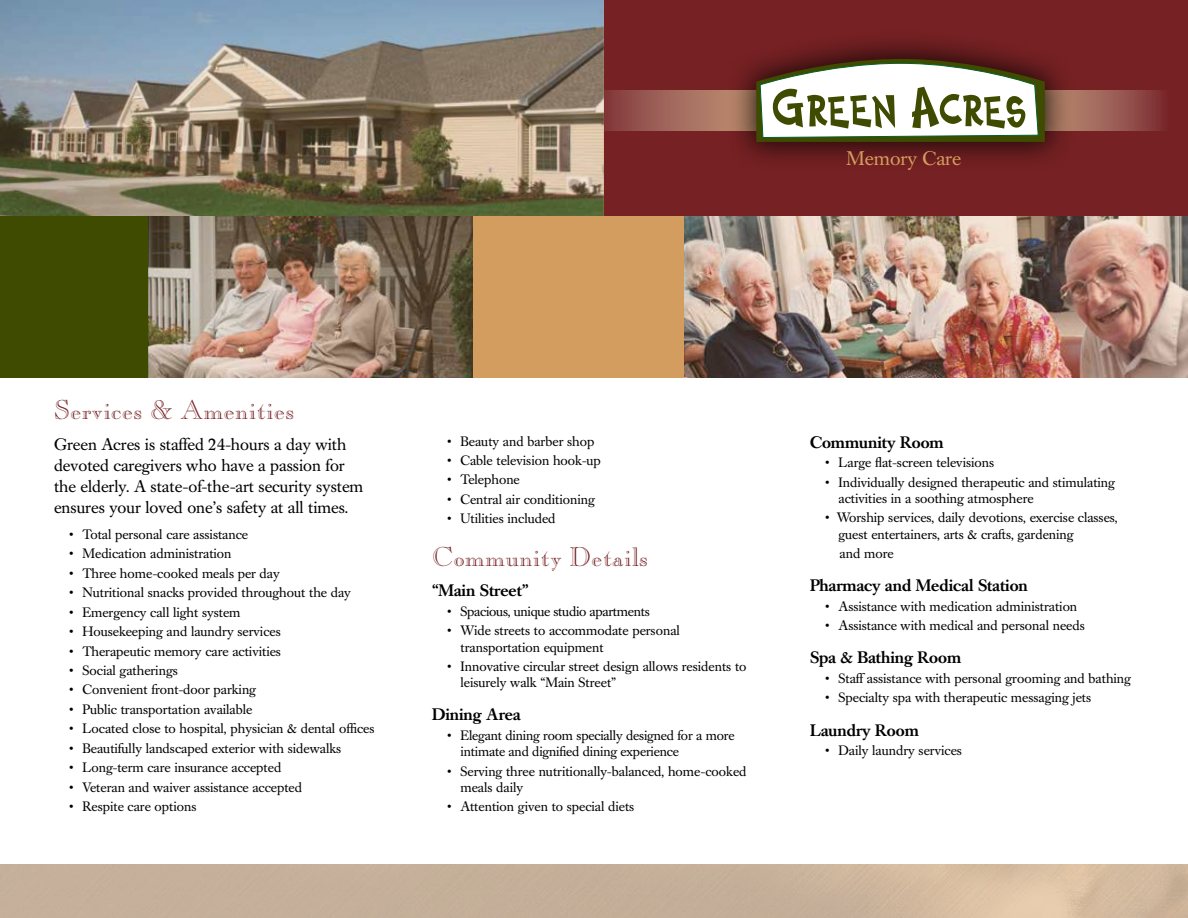
<style>
.page{position:relative;width:1188px;height:918px;background:#fff}
.page>*{position:absolute;margin:0;border:0;box-sizing:border-box;transform-origin:0 0}
.t1{font:27px "Caslon Open Face";color:#762123}
.t2{font:19.5px "Caslon Book BE";color:#d39d60}
.t3{font:16.5px/21px "Caslon Book BE";color:#000}
.t4{font:500 16.5px "Caslon Book BE";color:#000}
.t5{font:13.5px/16.2px "Caslon Book BE";color:#000}
.t6{font:13.5px "Caslon Book BE";letter-spacing:-.02em;color:#000}
</style>
<div class="page">
<div style="left:0;top:216px;width:1188px;height:162px;background:#d39d60"></div>
<div style="left:0;top:0;width:1188px;height:216px;background:#762123"></div>
<div style="left:0;top:216px;width:148px;height:162px;background:#3f4b00"></div>
<img style="left:684px;top:216px;width:504px;height:162px">
<svg style="left:604px;top:90px;width:558px;height:41px;background:#9b5d54"></svg>
<div style="left:727px;top:30px;width:348px;height:142px;background:#000;opacity:.75"></div>
<svg style="left:756px;top:59px;width:289px;height:83px;background:#aeae97"></svg>
<img style="left:0;top:0;width:604px;height:216px">
<img style="left:148px;top:216px;width:324px;height:162px">
<h2 class="t2" style="left:847px;top:147px;width:116px">Memory Care</h2>
<h1 class="t1" style="left:54px;top:394px;width:242px">Services &amp; Amenities</h1>
<p class="t3" style="left:54px;top:434px;width:311px">Green Acres is staffed 24-hours a day with devoted caregivers who have a passion for the elderly. A state-of-the-art security system ensures your loved one’s safety at all times.</p>
<p class="t5" style="left:69px;top:527px;width:181px">• Total personal care assistance</p>
<p class="t5" style="left:69px;top:546px;width:164px">• Medication administration</p>
<p class="t5" style="left:69px;top:565px;width:212px">• Three home-cooked meals per day</p>
<p class="t5" style="left:69px;top:585px;width:284px">• Nutritional snacks provided throughout the day</p>
<p class="t5" style="left:69px;top:604px;width:173px">• Emergency call light system</p>
<p class="t5" style="left:69px;top:624px;width:213px">• Housekeeping and laundry services</p>
<p class="t5" style="left:69px;top:643px;width:214px">• Therapeutic memory care activities</p>
<p class="t5" style="left:69px;top:663px;width:110px">• Social gatherings</p>
<p class="t5" style="left:69px;top:682px;width:189px">• Convenient front-door parking</p>
<p class="t5" style="left:69px;top:701px;width:185px">• Public transportation available</p>
<p class="t5" style="left:69px;top:721px;width:307px">• Located close to hospital, physician &amp; dental offices</p>
<p class="t5" style="left:69px;top:740px;width:274px">• Beautifully landscaped exterior with sidewalks</p>
<p class="t5" style="left:69px;top:760px;width:214px">• Long-term care insurance accepted</p>
<p class="t5" style="left:69px;top:779px;width:235px">• Veteran and waiver assistance accepted</p>
<p class="t5" style="left:69px;top:799px;width:129px">• Respite care options</p>
<p class="t5" style="left:447px;top:433px;width:149px">• Beauty and barber shop</p>
<p class="t5" style="left:447px;top:453px;width:155px">• Cable television hook-up</p>
<p class="t5" style="left:447px;top:472px;width:74px">• Telephone</p>
<p class="t5" style="left:447px;top:492px;width:149px">• Central air conditioning</p>
<p class="t5" style="left:447px;top:511px;width:110px">• Utilities included</p>
<h1 class="t1" style="left:432px;top:541px;width:218px">Community Details</h1>
<p class="t4" style="left:432px;top:581px;width:98px">“Main Street”</p>
<p class="t6" style="left:447px;top:603px;width:204px">• Spacious, unique studio apartments</p>
<p class="t5" style="left:460px;top:623px;width:221px;text-indent:-14px">• Wide streets to accommodate personal transportation equipment</p>
<p class="t5" style="left:460px;top:659px;width:288px;text-indent:-14px">• Innovative circular street design allows residents to leisurely walk “Main Street”</p>
<p class="t4" style="left:432px;top:705px;width:90px">Dining Area</p>
<p class="t5" style="left:460px;top:728px;width:275px;text-indent:-14px">• Elegant dining room specially designed for a more intimate and dignified dining experience</p>
<p class="t5" style="left:460px;top:763px;width:288px;text-indent:-14px">• Serving three nutritionally-balanced, home-cooked meals daily</p>
<p class="t5" style="left:447px;top:799px;width:189px">• Attention given to special diets</p>
<p class="t4" style="left:810px;top:433px;width:135px">Community Room</p>
<p class="t5" style="left:825px;top:455px;width:171px">• Large flat-screen televisions</p>
<p class="t5" style="left:838px;top:474px;width:278px;text-indent:-14px">• Individually designed therapeutic and stimulating activities in a soothing atmosphere</p>
<p class="t5" style="left:838px;top:510px;width:281px;text-indent:-14px">• Worship services, daily devotions, exercise classes, guest entertainers, arts &amp; crafts, gardening</p>
<p class="t5" style="left:840px;top:546px;width:55px">and more</p>
<p class="t4" style="left:810px;top:576px;width:219px">Pharmacy and Medical Station</p>
<p class="t5" style="left:825px;top:598px;width:254px">• Assistance with medication administration</p>
<p class="t5" style="left:825px;top:618px;width:261px">• Assistance with medical and personal needs</p>
<p class="t4" style="left:810px;top:648px;width:153px">Spa &amp; Bathing Room</p>
<p class="t5" style="left:825px;top:670px;width:308px">• Staff assistance with personal grooming and bathing</p>
<p class="t5" style="left:825px;top:690px;width:268px">• Specialty spa with therapeutic messaging jets</p>
<p class="t4" style="left:810px;top:720px;width:110px">Laundry Room</p>
<p class="t5" style="left:825px;top:743px;width:138px">• Daily laundry services</p>
</div>
